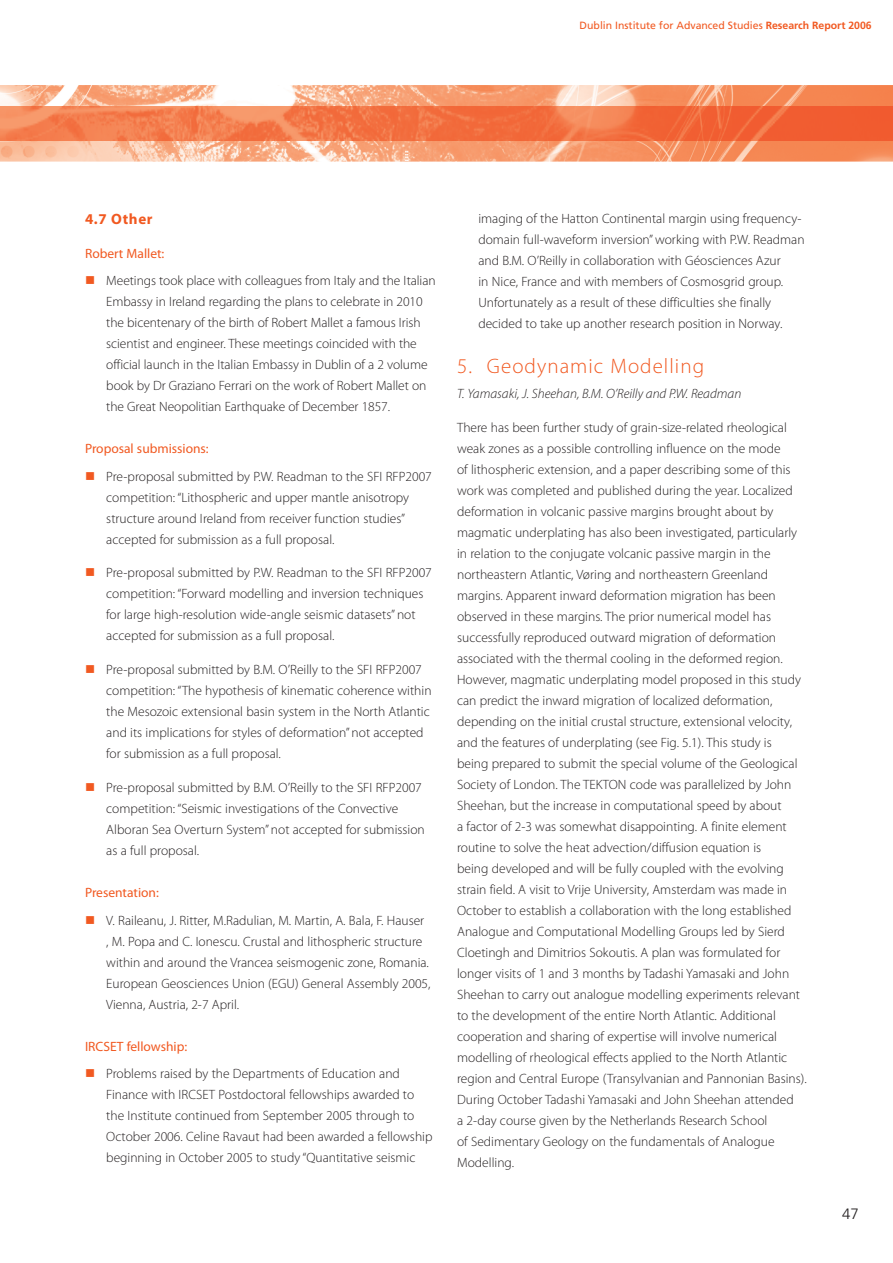
<style>
.page{position:relative;width:893px;height:1263px;background:#fff}
.page>*{position:absolute;margin:0;border:0;box-sizing:border-box;transform-origin:0 0}
.t1{font:300 21px "Myriad Pro";letter-spacing:.05em;color:#f15921}
.t2{font:700 15px "Myriad Pro";letter-spacing:.04em;color:#f15921}
.t3{font:300 15px "Frutiger LT Std";color:#231f20}
.t4{font:300 13.5px/21px "Myriad Pro";color:#231f20}
.t5{font:13.5px "Myriad Pro";color:#f15921}
.t6{font:italic 300 13.5px "Myriad Pro";color:#231f20}
.t7{font:10.5px "Frutiger LT Std";color:#f15921}
.s1{font-weight:700}
.s2{color:#f15921}
</style>
<div class="page">
<img style="left:0;top:85px;width:893px;height:77px">
<img style="left:0;top:106px;width:893px;height:34px">
<p class="t7" style="left:580px;top:21px;width:294px">Dublin Institute for Advanced Studies <span class="s1">Research Report 2006</span></p>
<p class="t2" style="left:85px;top:211px;width:69px">4.7 Other</p>
<p class="t5" style="left:85px;top:248px;width:81px">Robert Mallet:</p>
<p class="t4" style="left:106px;top:271px;width:331px;text-indent:-21px"><span class="s2">■</span> Meetings took place with colleagues from Italy and the Italian Embassy in Ireland regarding the plans to celebrate in 2010 the bicentenary of the birth of Robert Mallet a famous Irish scientist and engineer. These meetings coincided with the official launch in the Italian Embassy in Dublin of a 2 volume book by Dr Graziano Ferrari on the work of Robert Mallet on the Great Neopolitian Earthquake of December 1857.</p>
<p class="t5" style="left:85px;top:444px;width:125px">Proposal submissions:</p>
<p class="t4" style="left:106px;top:466px;width:327px;text-indent:-21px"><span class="s2">■</span> Pre-proposal submitted by P.W. Readman to the SFI RFP2007 competition: “Lithospheric and upper mantle anisotropy structure around Ireland from receiver function studies” accepted for submission as a full proposal.</p>
<p class="t4" style="left:106px;top:563px;width:327px;text-indent:-21px"><span class="s2">■</span> Pre-proposal submitted by P.W. Readman to the SFI RFP2007 competition: “Forward modelling and inversion techniques for large high-resolution wide-angle seismic datasets” not accepted for submission as a full proposal.</p>
<p class="t4" style="left:106px;top:660px;width:327px;text-indent:-21px"><span class="s2">■</span> Pre-proposal submitted by B.M. O’Reilly to the SFI RFP2007 competition: “The hypothesis of kinematic coherence within the Mesozoic extensional basin system in the North Atlantic and its implications for styles of deformation” not accepted for submission as a full proposal.</p>
<p class="t4" style="left:106px;top:777px;width:320px;text-indent:-21px"><span class="s2">■</span> Pre-proposal submitted by B.M. O’Reilly to the SFI RFP2007 competition: “Seismic investigations of the Convective Alboran Sea Overturn System” not accepted for submission as a full proposal.</p>
<p class="t5" style="left:85px;top:887px;width:75px">Presentation:</p>
<p class="t4" style="left:106px;top:910px;width:326px;text-indent:-21px"><span class="s2">■</span> V. Raileanu, J. Ritter, M.Radulian, M. Martin, A. Bala, F. Hauser<br>, M. Popa and C. Ionescu. Crustal and lithospheric structure within and around the Vrancea seismogenic zone, Romania.<br>European Geosciences Union (EGU) General Assembly 2005, Vienna, Austria, 2-7 April.</p>
<p class="t5" style="left:85px;top:1041px;width:104px">IRCSET fellowship:</p>
<p class="t4" style="left:106px;top:1064px;width:328px;text-indent:-21px"><span class="s2">■</span> Problems raised by the Departments of Education and Finance with IRCSET Postdoctoral fellowships awarded to the Institute continued from September 2005 through to October 2006. Celine Ravaut had been awarded a fellowship beginning in October 2005 to study “Quantitative seismic</p>
<p class="t4" style="left:478px;top:208px;width:328px">imaging of the Hatton Continental margin using frequency&shy;domain full-waveform inversion” working with P.W. Readman and B.M. O’Reilly in collaboration with Géosciences Azur<br>in Nice, France and with members of Cosmosgrid group.<br>Unfortunately as a result of these difficulties she finally decided to take up another research position in Norway.</p>
<h1 class="t1" style="left:457px;top:356px;width:249px">5. Geodynamic Modelling</h1>
<p class="t6" style="left:457px;top:387px;width:286px">T. Yamasaki, J. Sheehan, B.M. O’Reilly and P.W. Readman</p>
<p class="t4" style="left:457px;top:418px;width:351px">There has been further study of grain-size-related rheological weak zones as a possible controlling influence on the mode<br>of lithospheric extension, and a paper describing some of this work was completed and published during the year. Localized deformation in volcanic passive margins brought about by magmatic underplating has also been investigated, particularly in relation to the conjugate volcanic passive margin in the northeastern Atlantic, Vøring and northeastern Greenland margins. Apparent inward deformation migration has been observed in these margins. The prior numerical model has successfully reproduced outward migration of deformation associated with the thermal cooling in the deformed region.<br>However, magmatic underplating model proposed in this study can predict the inward migration of localized deformation, depending on the initial crustal structure, extensional velocity, and the features of underplating (see Fig. 5.1). This study is<br>being prepared to submit the special volume of the Geological Society of London. The TEKTON code was parallelized by John Sheehan, but the increase in computational speed by about<br>a factor of 2-3 was somewhat disappointing. A finite element routine to solve the heat advection/diffusion equation is<br>being developed and will be fully coupled with the evolving strain field. A visit to Vrije University, Amsterdam was made in October to establish a collaboration with the long established Analogue and Computational Modelling Groups led by Sierd Cloetingh and Dimitrios Sokoutis. A plan was formulated for longer visits of 1 and 3 months by Tadashi Yamasaki and John Sheehan to carry out analogue modelling experiments relevant to the development of the entire North Atlantic. Additional cooperation and sharing of expertise will involve numerical modelling of rheological effects applied to the North Atlantic region and Central Europe (Transylvanian and Pannonian Basins).<br>During October Tadashi Yamasaki and John Sheehan attended<br>a 2-day course given by the Netherlands Research School<br>of Sedimentary Geology on the fundamentals of Analogue Modelling.</p>
<p class="t3" style="left:842px;top:1207px;width:18px">47</p>
</div>
